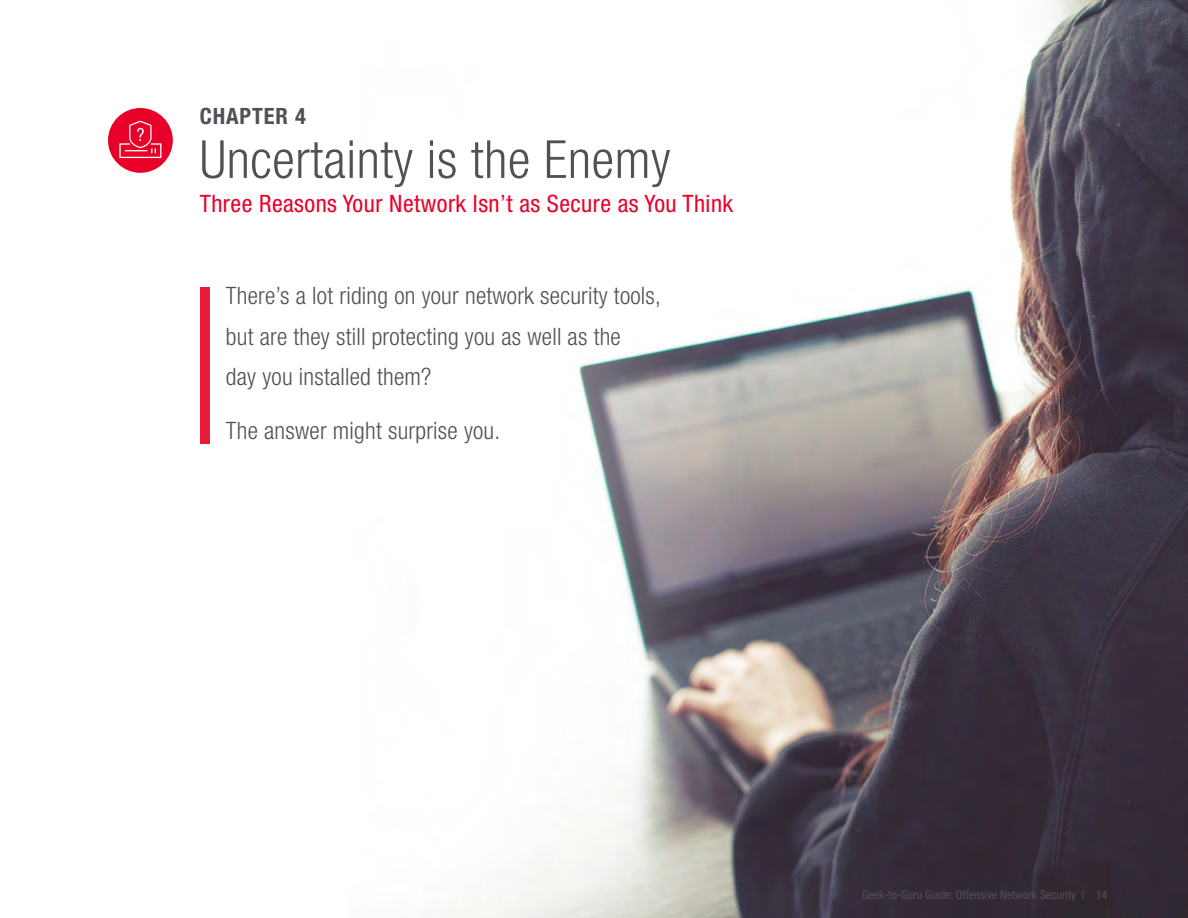
<style>
.page{position:relative;width:1188px;height:918px;background:#fff}
.page>*{position:absolute;margin:0;border:0;box-sizing:border-box;transform-origin:0 0}
.t1{font:300 condensed 52.5px "Helvetica Neue LT Std";letter-spacing:.01em;color:#524f56}
.t2{font:300 condensed 24px/40.5px "Helvetica Neue LT Std";letter-spacing:.01em;color:#524f56}
.t3{font:condensed 24px "Helvetica Neue LT Std";letter-spacing:.02em;color:#e90029}
.t4{font:700 condensed 22.5px "Helvetica Neue LT Std";letter-spacing:.04em;color:#524f56}
.t5{font:condensed 12px "Helvetica Neue LT Std";color:#524f56}
</style>
<div class="page">
<img style="left:108px;top:1px;width:1080px;height:917px">
<div style="left:108px;top:108px;width:65px;height:65px;background:#e90029;border-radius:50%"></div>
<svg style="left:119px;top:121px;width:42px;height:37px"></svg>
<div style="left:200px;top:287px;width:10px;height:157px;background:#e81c38"></div>
<p class="t4" style="left:200px;top:103px;width:108px">CHAPTER 4</p>
<h1 class="t1" style="left:200px;top:129px;width:472px">Uncertainty is the Enemy</h1>
<p class="t3" style="left:200px;top:189px;width:535px">Three Reasons Your Network Isn’t as Secure as You Think</p>
<p class="t2" style="left:226px;top:275px;width:436px">There’s a lot riding on your network security tools, but are they still protecting you as well as the<br>day you installed them?</p>
<p class="t2" style="left:226px;top:410px;width:276px">The answer might surprise you.</p>
<p class="t5" style="left:862px;top:887px;width:247px">Geek-to-Guru Guide: Offensive Network Security | 14</p>
</div>
